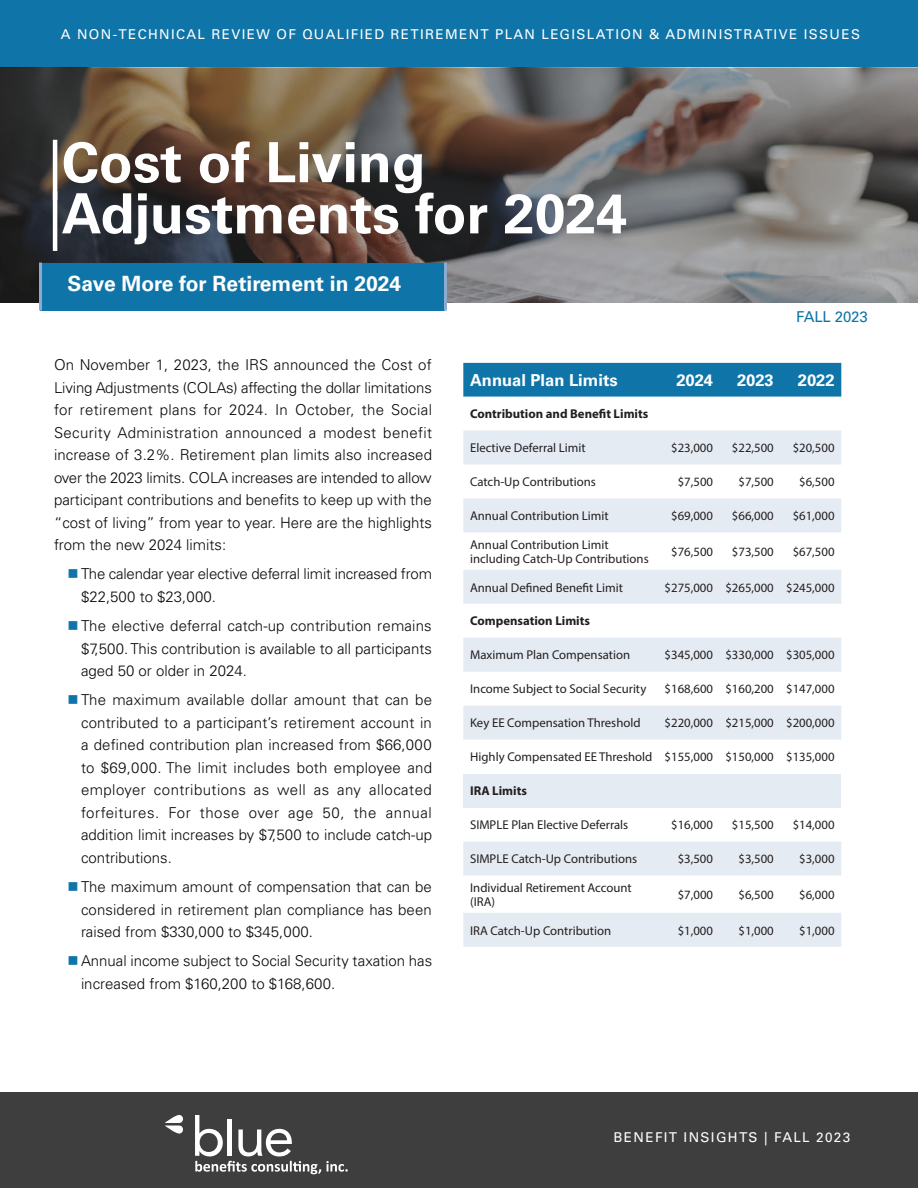
<style>
.page{position:relative;width:918px;height:1188px;background:#fff}
.page>*{position:absolute;margin:0;border:0;box-sizing:border-box;transform-origin:0 0}
.t1{font:700 55.5px "Univers LT Std 45";color:#fff}
.t2{font:700 21px "Univers LT Std 45";color:#fff}
.t3{font:700 16.5px "Univers LT Std 45";color:#fff}
.t4{font:300 15px/22.5px "Univers LT Std";color:#090807;text-align:justify}
.t5{font:15px "Univers LT Std";letter-spacing:-.01em;color:#0f75a9}
.t6{font:13.5px "Univers LT Std";letter-spacing:.1em;color:#fff}
.t7{font:12.75px/14.2px "Myriad Pro";color:#231f20}
.t8{font:700 12.75px "Myriad Pro";color:#231f20}
</style>
<div class="page">
<div style="left:0;top:1092px;width:918px;height:96px;background:#3e3e3e"></div>
<svg style="left:165px;top:1115px;width:183px;height:60px"></svg>
<div style="left:0;top:0;width:918px;height:68px;background:#0f75a9"></div>
<svg style="left:0;top:68px;width:918px;height:234px;background:#665d58"></svg>
<hr style="left:53px;top:142px;width:4px;height:56px;background:#fff">
<div style="left:40px;top:263px;width:406px;height:48px;background:#0f75a9"></div>
<hr style="left:39px;top:263px;width:3px;height:48px;background:#8cabcd">
<hr style="left:444px;top:263px;width:3px;height:48px;background:#8cabcd">
<div style="left:463px;top:363px;width:378px;height:34px;background:#0f75a9"></div>
<div style="left:463px;top:431px;width:378px;height:34px;background:#e5ebf3"></div>
<div style="left:463px;top:498px;width:378px;height:34px;background:#e5ebf3"></div>
<div style="left:463px;top:570px;width:378px;height:34px;background:#e5ebf3"></div>
<div style="left:463px;top:638px;width:378px;height:34px;background:#e5ebf3"></div>
<div style="left:463px;top:706px;width:378px;height:34px;background:#e5ebf3"></div>
<div style="left:463px;top:774px;width:378px;height:34px;background:#e5ebf3"></div>
<div style="left:463px;top:842px;width:378px;height:33px;background:#e5ebf3"></div>
<div style="left:463px;top:913px;width:378px;height:34px;background:#e5ebf3"></div>
<hr style="left:53px;top:193px;width:4px;height:56px;background:#fff">
<p class="t6" style="left:61px;top:26px;width:801px">A NON-TECHNICAL REVIEW OF QUALIFIED RETIREMENT PLAN LEGISLATION &amp; ADMINISTRATIVE ISSUES</p>
<h1 class="t1" style="left:62px;top:130px;width:365px">Cost of Living</h1>
<h1 class="t1" style="left:62px;top:181px;width:567px">Adjustments for 2024</h1>
<h2 class="t2" style="left:68px;top:272px;width:335px">Save More for Retirement in 2024</h2>
<p class="t4" style="left:54px;top:353px;width:380px">On November 1, 2023, the IRS announced the Cost of Living Adjustments (COLAs) affecting the dollar limitations for retirement plans for 2024. In October, the Social Security Administration announced a modest benefit increase of 3.2%. Retirement plan limits also increased over the 2023 limits. COLA increases are intended to allow participant contributions and benefits to keep up with the “cost of living” from year to year. Here are the highlights from the new 2024 limits:</p>
<p class="t4" style="left:81px;top:563px;width:353px">The calendar year elective deferral limit increased from $22,500 to $23,000.</p>
<p class="t4" style="left:81px;top:614px;width:352px">The elective deferral catch-up contribution remains $7,500. This contribution is available to all participants aged 50 or older in 2024.</p>
<p class="t4" style="left:81px;top:689px;width:353px">The maximum available dollar amount that can be contributed to a participant’s retirement account in a defined contribution plan increased from $66,000 to $69,000. The limit includes both employee and employer contributions as well as any allocated forfeitures. For those over age 50, the annual addition limit increases by $7,500 to include catch-up contributions.</p>
<p class="t4" style="left:81px;top:875px;width:352px">The maximum amount of compensation that can be considered in retirement plan compliance has been raised from $330,000 to $345,000.</p>
<p class="t4" style="left:81px;top:950px;width:353px">Annual income subject to Social Security taxation has increased from $160,200 to $168,600.</p>
<p class="t5" style="left:796px;top:308px;width:73px">FALL 2023</p>
<p class="t3" style="left:470px;top:370px;width:149px">Annual Plan Limits</p>
<p class="t3" style="left:676px;top:370px;width:38px">2024</p>
<p class="t3" style="left:737px;top:370px;width:38px">2023</p>
<p class="t3" style="left:798px;top:370px;width:38px">2022</p>
<p class="t8" style="left:470px;top:406px;width:180px">Contribution and Benefit Limits</p>
<p class="t7" style="left:470px;top:441px;width:117px">Elective Deferral Limit</p>
<p class="t7" style="left:671px;top:441px;width:43px">$23,000</p>
<p class="t7" style="left:732px;top:441px;width:43px">$22,500</p>
<p class="t7" style="left:793px;top:441px;width:43px">$20,500</p>
<p class="t7" style="left:470px;top:475px;width:127px">Catch-Up Contributions</p>
<p class="t7" style="left:678px;top:475px;width:37px">$7,500</p>
<p class="t7" style="left:738px;top:475px;width:37px">$7,500</p>
<p class="t7" style="left:799px;top:475px;width:37px">$6,500</p>
<p class="t7" style="left:470px;top:509px;width:140px">Annual Contribution Limit</p>
<p class="t7" style="left:671px;top:509px;width:43px">$69,000</p>
<p class="t7" style="left:732px;top:509px;width:43px">$66,000</p>
<p class="t7" style="left:793px;top:509px;width:43px">$61,000</p>
<p class="t7" style="left:470px;top:537px;width:180px">Annual Contribution Limit including Catch-Up Contributions</p>
<p class="t7" style="left:671px;top:544px;width:43px">$76,500</p>
<p class="t7" style="left:732px;top:544px;width:43px">$73,500</p>
<p class="t7" style="left:793px;top:544px;width:43px">$67,500</p>
<p class="t7" style="left:470px;top:580px;width:154px">Annual Defined Benefit Limit</p>
<p class="t7" style="left:665px;top:580px;width:171px">$275,000 $265,000 $245,000</p>
<p class="t8" style="left:470px;top:613px;width:121px">Compensation Limits</p>
<p class="t7" style="left:470px;top:648px;width:162px">Maximum Plan Compensation</p>
<p class="t7" style="left:665px;top:648px;width:171px">$345,000 $330,000 $305,000</p>
<p class="t7" style="left:470px;top:682px;width:178px">Income Subject to Social Security</p>
<p class="t7" style="left:665px;top:682px;width:171px">$168,600 $160,200 $147,000</p>
<p class="t7" style="left:470px;top:716px;width:172px">Key EE Compensation Threshold</p>
<p class="t7" style="left:665px;top:716px;width:171px">$220,000 $215,000 $200,000</p>
<p class="t7" style="left:470px;top:750px;width:366px">Highly Compensated EE Threshold $155,000 $150,000 $135,000</p>
<p class="t8" style="left:470px;top:783px;width:58px">IRA Limits</p>
<p class="t7" style="left:470px;top:818px;width:160px">SIMPLE Plan Elective Deferrals</p>
<p class="t7" style="left:671px;top:818px;width:43px">$16,000</p>
<p class="t7" style="left:732px;top:818px;width:43px">$15,500</p>
<p class="t7" style="left:793px;top:818px;width:43px">$14,000</p>
<p class="t7" style="left:470px;top:852px;width:169px">SIMPLE Catch-Up Contributions</p>
<p class="t7" style="left:678px;top:852px;width:37px">$3,500</p>
<p class="t7" style="left:738px;top:852px;width:37px">$3,500</p>
<p class="t7" style="left:799px;top:852px;width:37px">$3,000</p>
<p class="t7" style="left:470px;top:880px;width:163px">Individual Retirement Account (IRA)</p>
<p class="t7" style="left:678px;top:887px;width:37px">$7,000</p>
<p class="t7" style="left:738px;top:887px;width:37px">$6,500</p>
<p class="t7" style="left:799px;top:887px;width:37px">$6,000</p>
<p class="t7" style="left:470px;top:923px;width:143px">IRA Catch-Up Contribution</p>
<p class="t7" style="left:678px;top:923px;width:37px">$1,000</p>
<p class="t7" style="left:738px;top:923px;width:37px">$1,000</p>
<p class="t7" style="left:799px;top:923px;width:37px">$1,000</p>
<p class="t6" style="left:614px;top:1129px;width:238px">BENEFIT INSIGHTS | FALL 2023</p>
</div>
